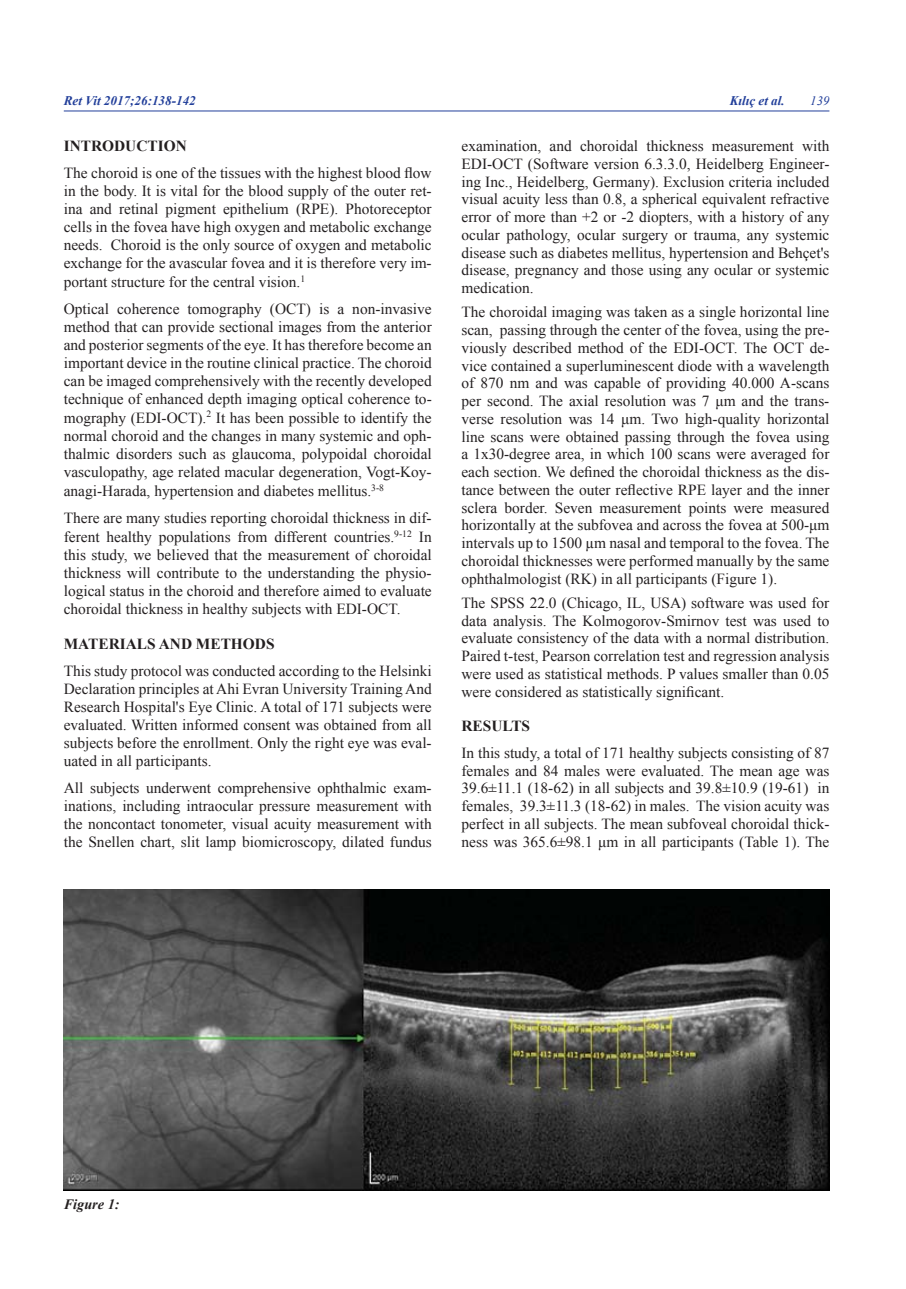
<style>
.page{position:relative;width:906px;height:1289px;background:#fff}
.page>*{position:absolute;margin:0;border:0;box-sizing:border-box;transform-origin:0 0}
.t1{font:15.3px/17.7px "Times New Roman";color:#231f20;text-align:justify}
.t2{font:700 15.3px "Times New Roman";color:#231f20}
.t3{font:italic 700 14.25px "Times New Roman";color:#231f20}
.t4{font:italic 700 13.2px "Times New Roman";color:#223f9a}
.t5{font:italic 12.75px "Times New Roman";color:#223f9a}
</style>
<div class="page">
<hr style="left:64px;top:111px;width:765px;height:1px;background:#223f9a">
<img style="left:64px;top:889px;width:765px;height:301px">
<p class="t4" style="left:64px;top:94px;width:133px">Ret Vit 2017;26:138-142</p>
<p class="t4" style="left:729px;top:94px;width:57px">Kılıç et al.</p>
<p class="t5" style="left:810px;top:94px;width:21px">139</p>
<p class="t2" style="left:64px;top:137px;width:124px">INTRODUCTION</p>
<p class="t1" style="left:64px;top:163px;width:369px;line-height:18.3px">The choroid is one of the tissues with the highest blood flow in the body. It is vital for the blood supply of the outer ret&shy;ina and retinal pigment epithelium (RPE). Photoreceptor cells in the fovea have high oxygen and metabolic exchange needs. Choroid is the only source of oxygen and metabolic exchange for the avascular fovea and it is therefore very im&shy;portant structure for the central vision.<sup>1</sup></p>
<p class="t1" style="left:64px;top:299px;width:369px;line-height:18.3px">Optical coherence tomography (OCT) is a non-invasive method that can provide sectional images from the anterior and posterior segments of the eye. It has therefore become an important device in the routine clinical practice. The choroid can be imaged comprehensively with the recently developed technique of enhanced depth imaging optical coherence to&shy;mography (EDI-OCT).<sup>2</sup> It has been possible to identify the normal choroid and the changes in many systemic and oph&shy;thalmic disorders such as glaucoma, polypoidal choroidal vasculopathy, age related macular degeneration, Vogt-Koy&shy;anagi-Harada, hypertension and diabetes mellitus.<sup>3-8</sup></p>
<p class="t1" style="left:64px;top:508px;width:369px;line-height:18.3px">There are many studies reporting choroidal thickness in dif&shy;ferent healthy populations from different countries.<sup>9-12</sup> In this study, we believed that the measurement of choroidal thickness will contribute to the understanding the physio&shy;logical status in the choroid and therefore aimed to evaluate choroidal thickness in healthy subjects with EDI-OCT.</p>
<p class="t2" style="left:64px;top:635px;width:212px">MATERIALS AND METHODS</p>
<p class="t1" style="left:64px;top:661px;width:369px">This study protocol was conducted according to the Helsinki Declaration principles at Ahi Evran University Training And Research Hospital's Eye Clinic. A total of 171 subjects were evaluated. Written informed consent was obtained from all subjects before the enrollment. Only the right eye was eval&shy;uated in all participants.</p>
<p class="t1" style="left:64px;top:778px;width:369px">All subjects underwent comprehensive ophthalmic exam&shy;inations, including intraocular pressure measurement with the noncontact tonometer, visual acuity measurement with the Snellen chart, slit lamp biomicroscopy, dilated fundus</p>
<p class="t1" style="left:461px;top:137px;width:369px">examination, and choroidal thickness measurement with EDI-OCT (Software version 6.3.3.0, Heidelberg Engineer&shy;ing Inc., Heidelberg, Germany). Exclusion criteria included visual acuity less than 0.8, a spherical equivalent refractive error of more than +2 or -2 diopters, with a history of any ocular pathology, ocular surgery or trauma, any systemic disease such as diabetes mellitus, hypertension and Behçet's disease, pregnancy and those using any ocular or systemic medication.</p>
<p class="t1" style="left:461px;top:303px;width:369px">The choroidal imaging was taken as a single horizontal line scan, passing through the center of the fovea, using the pre&shy;viously described method of the EDI-OCT. The OCT de&shy;vice contained a superluminescent diode with a wavelength of 870 nm and was capable of providing 40.000 A-scans per second. The axial resolution was 7 μm and the trans&shy;verse resolution was 14 μm. Two high-quality horizontal line scans were obtained passing through the fovea using a 1x30-degree area, in which 100 scans were averaged for each section. We defined the choroidal thickness as the dis&shy;tance between the outer reflective RPE layer and the inner sclera border. Seven measurement points were measured horizontally at the subfovea and across the fovea at 500-μm intervals up to 1500 μm nasal and temporal to the fovea. The choroidal thicknesses were performed manually by the same ophthalmologist (RK) in all participants (Figure 1).</p>
<p class="t1" style="left:461px;top:594px;width:369px">The SPSS 22.0 (Chicago, IL, USA) software was used for data analysis. The Kolmogorov-Smirnov test was used to evaluate consistency of the data with a normal distribution.<br>Paired t-test, Pearson correlation test and regression analysis were used as statistical methods. P values smaller than 0.05 were considered as statistically significant.</p>
<p class="t2" style="left:461px;top:717px;width:70px">RESULTS</p>
<p class="t1" style="left:461px;top:743px;width:369px">In this study, a total of 171 healthy subjects consisting of 87 females and 84 males were evaluated. The mean age was 39.6±11.1 (18-62) in all subjects and 39.8±10.9 (19-61) in females, 39.3±11.3 (18-62) in males. The vision acuity was perfect in all subjects. The mean subfoveal choroidal thick&shy;ness was 365.6±98.1 μm in all participants (Table 1). The</p>
<p class="t3" style="left:64px;top:1196px;width:57px">Figure 1:</p>
</div>
